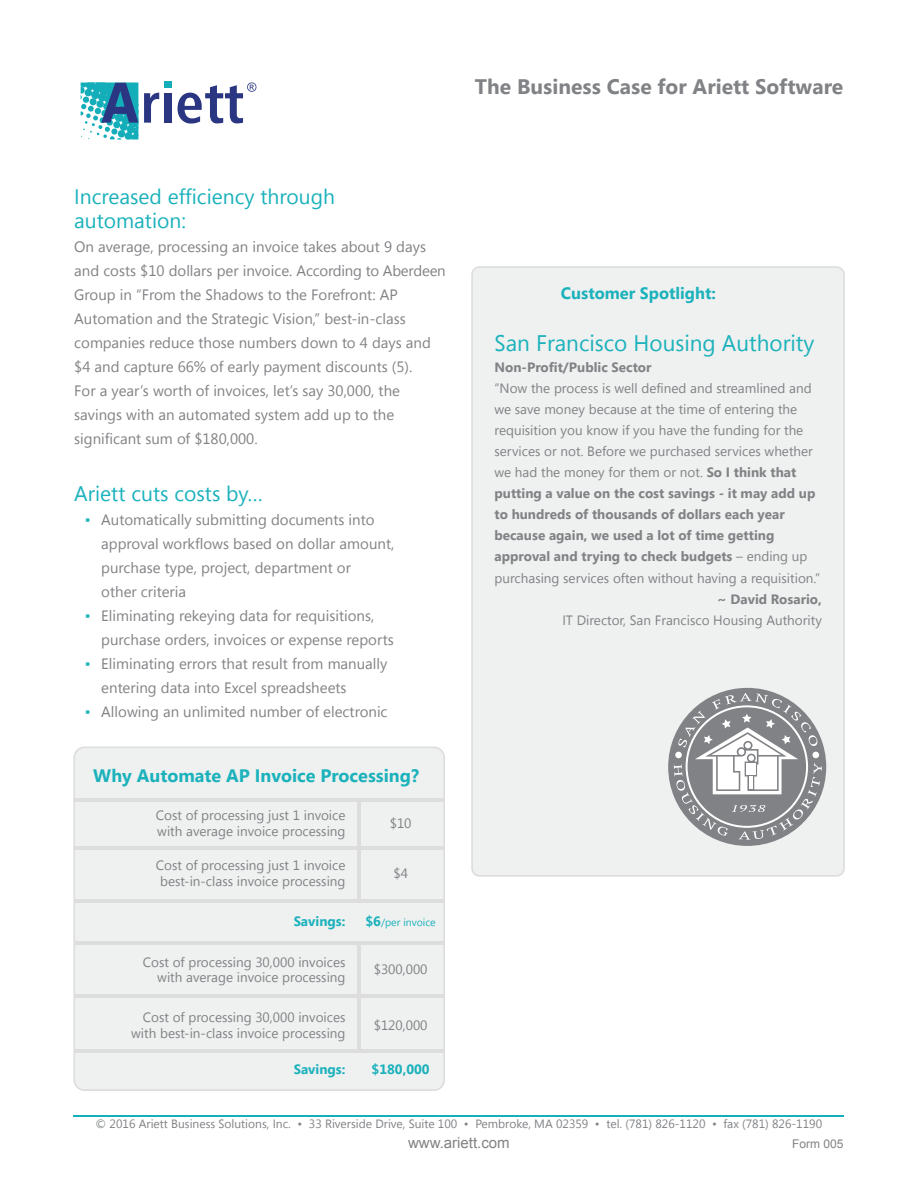
<style>
.page{position:relative;width:918px;height:1188px;background:#fff}
.page>*{position:absolute;margin:0;border:0;box-sizing:border-box;transform-origin:0 0}
.t1{font:22.5px "Segoe UI";color:#1bb2bc}
.t2{font:21.15px "Segoe UI";color:#1bb2bc}
.t3{font:21px/24px "Segoe UI";color:#1bb2bc}
.t4{font:700 21px "Segoe UI";color:#808285}
.t5{font:700 18px "Segoe UI";color:#1bb2bc}
.t6{font:700 16.5px "Segoe UI";color:#1bb2bc}
.t7{font:15px/24px "Segoe UI";color:#808285}
.t8{font:15px "Arial";color:#808285}
.t9{font:13.5px/21px "Segoe UI";color:#808285;text-align:right}
.t10{font:700 13.5px "Segoe UI";color:#808285}
.t11{font:700 13.5px "Segoe UI";color:#1bb2bc}
.t12{font:12px "Segoe UI";color:#808285}
.t13{font:12px "Arial";color:#808285}
.t14{font:10.5px "Segoe UI";color:#1bb2bc}
.s1{color:#1bb2bc}
.s2{font-weight:700;font-size:13.5px}
.s3{font-weight:700}
</style>
<div class="page">
<div style="left:472px;top:267px;width:372px;height:609px;background:#eff0f0;border-radius:7px"></div>
<div style="left:471px;top:266px;width:374px;height:611px;border:2px solid #ddd;border-radius:7px"></div>
<div style="left:164px;top:81px;width:7px;height:7px;background:#14aebb"></div>
<svg style="left:144px;top:92px;width:15px;height:31px"></svg>
<svg style="left:81px;top:82px;width:57px;height:58px"></svg>
<div style="left:164px;top:93px;width:7px;height:30px;background:#2a3682"></div>
<svg style="left:177px;top:82px;width:79px;height:42px"></svg>
<hr style="left:74px;top:1115px;width:770px;height:1px;background:#14aebc">
<div style="left:74px;top:747px;width:370px;height:343px;background:#eff0f0;border-radius:10px"></div>
<div style="left:73px;top:747px;width:372px;height:344px;border:2px solid #ddd;border-radius:10px"></div>
<hr style="left:358px;top:943px;width:3px;height:108px;background:#ddd">
<hr style="left:75px;top:995px;width:369px;height:3px;background:#ddd">
<hr style="left:75px;top:942px;width:369px;height:3px;background:#ddd">
<hr style="left:75px;top:1049px;width:369px;height:3px;background:#ddd">
<hr style="left:358px;top:799px;width:3px;height:102px;background:#ddd">
<hr style="left:75px;top:847px;width:369px;height:3px;background:#ddd">
<hr style="left:75px;top:798px;width:369px;height:3px;background:#ddd">
<hr style="left:75px;top:899px;width:369px;height:4px;background:#ddd">
<div style="left:668px;top:688px;width:158px;height:158px;background:#808285;border-radius:50%"></div>
<svg style="left:674px;top:693px;width:148px;height:147px"></svg>
<h3 class="t4" style="left:475px;top:72px;width:370px">The Business Case for Ariett Software</h3>
<h3 class="t3" style="left:74px;top:184px;width:262px">Increased efficiency through automation:</h3>
<p class="t7" style="left:74px;top:234px;width:373px">On average, processing an invoice takes about 9 days and costs $10 dollars per invoice. According to Aberdeen Group in “From the Shadows to the Forefront: AP Automation and the Strategic Vision,” best-in-class companies reduce those numbers down to 4 days and $4 and capture 66% of early payment discounts (5).<br>For a year’s worth of invoices, let’s say 30,000, the savings with an automated system add up to the significant sum of $180,000.</p>
<h2 class="t2" style="left:74px;top:478px;width:190px">Ariett cuts costs by…</h2>
<p class="t7" style="left:101px;top:507px;width:295px;text-indent:-16px"><span class="s1">▪</span> Automatically submitting documents into approval workflows based on dollar amount, purchase type, project, department or<br>other criteria</p>
<p class="t7" style="left:101px;top:603px;width:294px;text-indent:-16px"><span class="s1">▪</span> Eliminating rekeying data for requisitions, purchase orders, invoices or expense reports</p>
<p class="t7" style="left:101px;top:651px;width:288px;text-indent:-16px"><span class="s1">▪</span> Eliminating errors that result from manually entering data into Excel spreadsheets</p>
<p class="t7" style="left:85px;top:699px;width:304px"><span class="s1">▪</span> Allowing an unlimited number of electronic</p>
<h3 class="t5" style="left:93px;top:763px;width:327px">Why Automate AP Invoice Processing?</h3>
<p class="t9" style="left:156px;top:807px;width:191px;line-height:15.9px;text-align:left">Cost of processing just 1 invoice with average invoice processing</p>
<p class="t9" style="left:156px;top:857px;width:191px;line-height:15.9px;text-align:center">Cost of processing just 1 invoice best-in-class invoice processing</p>
<p class="t11" style="left:294px;top:912px;width:53px">Savings:</p>
<p class="t14" style="left:366px;top:915px;width:72px"><span class="s2">$6</span>/per invoice</p>
<p class="t9" style="left:390px;top:812px;width:23px">$10</p>
<p class="t9" style="left:393px;top:863px;width:16px">$4</p>
<p class="t9" style="left:143px;top:953px;width:204px;line-height:15.9px">Cost of processing 30,000 invoices with average invoice processing</p>
<p class="t9" style="left:131px;top:1009px;width:216px;line-height:15.9px">Cost of processing 30,000 invoices with best-in-class invoice processing</p>
<p class="t11" style="left:294px;top:1060px;width:53px">Savings:</p>
<p class="t11" style="left:372px;top:1060px;width:60px">$180,000</p>
<p class="t9" style="left:374px;top:959px;width:55px">$300,000</p>
<p class="t9" style="left:374px;top:1014px;width:55px">$120,000</p>
<p class="t6" style="left:561px;top:281px;width:157px">Customer Spotlight:</p>
<h1 class="t1" style="left:495px;top:328px;width:321px">San Francisco Housing Authority</h1>
<p class="t10" style="left:495px;top:358px;width:158px">Non-Profit/Public Sector</p>
<p class="t9" style="left:495px;top:378px;width:327px;text-align:left">“Now the process is well defined and streamlined and we save money because at the time of entering the requisition you know if you have the funding for the services or not. Before we purchased services whether we had the money for them or not. <span class="s3">So I think that putting a value on the cost savings - it may add up to hundreds of thousands of dollars each year because again, we used a lot of time getting approval and trying to check budgets</span> – ending up purchasing services often without having a requisition.”</p>
<p class="t10" style="left:717px;top:589px;width:106px">~ David Rosario,</p>
<p class="t9" style="left:562px;top:609px;width:261px">IT Director, San Francisco Housing Authority</p>
<p class="t12" style="left:96px;top:1115px;width:728px">© 2016 Ariett Business Solutions, Inc. • 33 Riverside Drive, Suite 100 • Pembroke, MA 02359 • tel. (781) 826-1120 • fax (781) 826-1190</p>
<p class="t8" style="left:408px;top:1132px;width:103px">www.ariett.com</p>
<p class="t13" style="left:792px;top:1136px;width:53px">Form 005</p>
</div>
